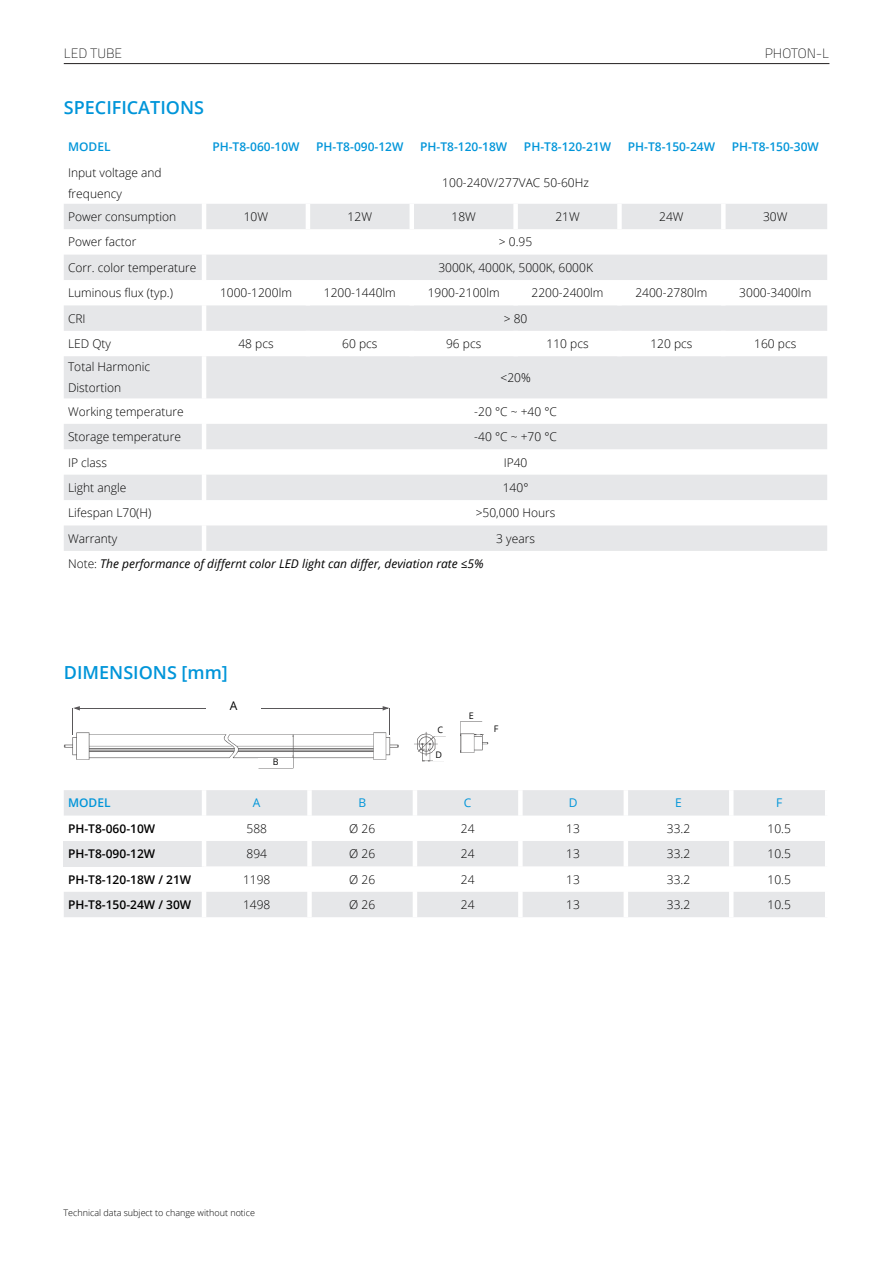
<style>
.page{position:relative;width:893px;height:1263px;background:#fff}
.page>*{position:absolute;margin:0;border:0;box-sizing:border-box;transform-origin:0 0}
.t1{font:600 18px "Open Sans";color:#0095d9}
.t2{font:13.5px "Titillium Text 25 L 1 wt";color:#000}
.t3{font:300 12px/21px "Open Sans";color:#000}
.t4{font:600 12px "Open Sans";color:#0095d9}
.t5{font:italic 12px "Open Sans";color:#000}
.t6{font:600 12px "Open Sans";color:#000}
.t7{font:12px "Open Sans";color:#0095d9}
.t8{font:300 9px "Open Sans";color:#000}
.t9{font:9px "Open Sans";color:#000}
.s1{font-weight:300;font-style:normal}
</style>
<div class="page">
<hr style="left:64px;top:63px;width:765px;height:1px;background:#231f20">
<svg style="left:64px;top:204px;width:138px;height:347px;fill:#e6e7e9"></svg>
<svg style="left:206px;top:204px;width:621px;height:347px;fill:#e6e7e9"></svg>
<hr style="left:306px;top:204px;width:4px;height:25px;background:#fff">
<div style="left:409px;top:204px;width:5px;height:25px;background:#fff"></div>
<div style="left:513px;top:204px;width:5px;height:25px;background:#fff"></div>
<div style="left:617px;top:204px;width:5px;height:25px;background:#fff"></div>
<div style="left:721px;top:204px;width:5px;height:25px;background:#fff"></div>
<hr style="left:306px;top:280px;width:4px;height:25px;background:#fff">
<div style="left:409px;top:280px;width:5px;height:25px;background:#fff"></div>
<div style="left:513px;top:280px;width:5px;height:25px;background:#fff"></div>
<div style="left:617px;top:280px;width:5px;height:25px;background:#fff"></div>
<div style="left:721px;top:280px;width:5px;height:25px;background:#fff"></div>
<hr style="left:306px;top:331px;width:4px;height:25px;background:#fff">
<div style="left:409px;top:331px;width:5px;height:25px;background:#fff"></div>
<div style="left:513px;top:331px;width:5px;height:25px;background:#fff"></div>
<div style="left:617px;top:331px;width:5px;height:25px;background:#fff"></div>
<div style="left:721px;top:331px;width:5px;height:25px;background:#fff"></div>
<svg style="left:64px;top:790px;width:761px;height:127px"></svg>
<hr style="left:202px;top:790px;width:4px;height:25px;background:#fff">
<div style="left:307px;top:790px;width:5px;height:25px;background:#fff"></div>
<hr style="left:413px;top:790px;width:4px;height:25px;background:#fff">
<div style="left:518px;top:790px;width:5px;height:25px;background:#fff"></div>
<hr style="left:624px;top:790px;width:4px;height:25px;background:#fff">
<hr style="left:729px;top:790px;width:4px;height:25px;background:#fff">
<hr style="left:202px;top:815px;width:4px;height:26px;background:#fff">
<div style="left:307px;top:815px;width:5px;height:26px;background:#fff"></div>
<hr style="left:413px;top:815px;width:4px;height:26px;background:#fff">
<div style="left:518px;top:815px;width:5px;height:26px;background:#fff"></div>
<hr style="left:624px;top:815px;width:4px;height:26px;background:#fff">
<hr style="left:729px;top:815px;width:4px;height:26px;background:#fff">
<hr style="left:202px;top:841px;width:4px;height:25px;background:#fff">
<div style="left:307px;top:841px;width:5px;height:25px;background:#fff"></div>
<hr style="left:413px;top:841px;width:4px;height:25px;background:#fff">
<div style="left:518px;top:841px;width:5px;height:25px;background:#fff"></div>
<hr style="left:624px;top:841px;width:4px;height:25px;background:#fff">
<hr style="left:729px;top:841px;width:4px;height:25px;background:#fff">
<hr style="left:202px;top:866px;width:4px;height:26px;background:#fff">
<div style="left:307px;top:866px;width:5px;height:26px;background:#fff"></div>
<hr style="left:413px;top:866px;width:4px;height:26px;background:#fff">
<div style="left:518px;top:866px;width:5px;height:26px;background:#fff"></div>
<hr style="left:624px;top:866px;width:4px;height:26px;background:#fff">
<hr style="left:729px;top:866px;width:4px;height:26px;background:#fff">
<hr style="left:202px;top:892px;width:4px;height:25px;background:#fff">
<div style="left:307px;top:892px;width:5px;height:25px;background:#fff"></div>
<hr style="left:413px;top:892px;width:4px;height:25px;background:#fff">
<div style="left:518px;top:892px;width:5px;height:25px;background:#fff"></div>
<hr style="left:624px;top:892px;width:4px;height:25px;background:#fff">
<hr style="left:729px;top:892px;width:4px;height:25px;background:#fff">
<svg style="left:414px;top:732px;width:32px;height:29px"></svg>
<svg style="left:460px;top:721px;width:29px;height:32px"></svg>
<svg style="left:64px;top:706px;width:335px;height:62px"></svg>
<div style="left:207px;top:701px;width:54px;height:14px;background:#fff"></div>
<div style="left:259px;top:758px;width:34px;height:9px;background:#fff"></div>
<div style="left:435px;top:726px;width:11px;height:9px;background:#fff"></div>
<div style="left:485px;top:725px;width:23px;height:9px;background:#fff"></div>
<div style="left:433px;top:751px;width:11px;height:9px;background:#fff"></div>
<p class="t2" style="left:64px;top:44px;width:60px">LED TUBE</p>
<p class="t2" style="left:765px;top:44px;width:66px">PHOTON-L</p>
<p class="t1" style="left:64px;top:95px;width:142px">SPECIFICATIONS</p>
<p class="t4" style="left:68px;top:139px;width:44px">MODEL</p>
<p class="t4" style="left:212px;top:139px;width:89px">PH-T8-060-10W</p>
<p class="t4" style="left:316px;top:139px;width:89px">PH-T8-090-12W</p>
<p class="t4" style="left:420px;top:139px;width:89px">PH-T8-120-18W</p>
<p class="t4" style="left:524px;top:139px;width:89px">PH-T8-120-21W</p>
<p class="t4" style="left:628px;top:139px;width:89px">PH-T8-150-24W</p>
<p class="t4" style="left:732px;top:139px;width:89px">PH-T8-150-30W</p>
<p class="t3" style="left:68px;top:162px;width:95px">Input voltage and frequency</p>
<p class="t3" style="left:442px;top:172px;width:148px">100-240V/277VAC 50-60Hz</p>
<p class="t3" style="left:68px;top:206px;width:110px">Power consumption</p>
<p class="t3" style="left:244px;top:206px;width:26px">10W</p>
<p class="t3" style="left:348px;top:206px;width:26px">12W</p>
<p class="t3" style="left:451px;top:206px;width:26px">18W</p>
<p class="t3" style="left:555px;top:206px;width:26px">21W</p>
<p class="t3" style="left:659px;top:206px;width:26px">24W</p>
<p class="t3" style="left:763px;top:206px;width:26px">30W</p>
<p class="t3" style="left:68px;top:231px;width:70px">Power factor</p>
<p class="t3" style="left:499px;top:231px;width:35px">&gt; 0.95</p>
<p class="t3" style="left:68px;top:257px;width:130px">Corr. color temperature</p>
<p class="t3" style="left:438px;top:257px;width:156px">3000K, 4000K, 5000K, 6000K</p>
<p class="t3" style="left:68px;top:282px;width:106px">Luminous flux (typ.)</p>
<p class="t3" style="left:220px;top:282px;width:73px">1000-1200lm</p>
<p class="t3" style="left:324px;top:282px;width:73px">1200-1440lm</p>
<p class="t3" style="left:428px;top:282px;width:73px">1900-2100lm</p>
<p class="t3" style="left:532px;top:282px;width:73px">2200-2400lm</p>
<p class="t3" style="left:635px;top:282px;width:73px">2400-2780lm</p>
<p class="t3" style="left:739px;top:282px;width:73px">3000-3400lm</p>
<p class="t3" style="left:68px;top:308px;width:19px">CRI</p>
<p class="t3" style="left:504px;top:308px;width:25px">&gt; 80</p>
<p class="t3" style="left:68px;top:333px;width:45px">LED Qty</p>
<p class="t3" style="left:238px;top:333px;width:37px">48 pcs</p>
<p class="t3" style="left:342px;top:333px;width:37px">60 pcs</p>
<p class="t3" style="left:446px;top:333px;width:37px">96 pcs</p>
<p class="t3" style="left:546px;top:333px;width:44px">110 pcs</p>
<p class="t3" style="left:650px;top:333px;width:44px">120 pcs</p>
<p class="t3" style="left:754px;top:333px;width:44px">160 pcs</p>
<p class="t3" style="left:68px;top:356px;width:84px">Total Harmonic<br>Distortion</p>
<p class="t3" style="left:500px;top:367px;width:32px">&lt;20%</p>
<p class="t3" style="left:68px;top:401px;width:117px">Working temperature</p>
<p class="t3" style="left:474px;top:401px;width:84px">-20 °С ~ +40 °С</p>
<p class="t3" style="left:68px;top:426px;width:114px">Storage temperature</p>
<p class="t3" style="left:474px;top:426px;width:84px">-40 °С ~ +70 °С</p>
<p class="t3" style="left:68px;top:451px;width:41px">IP class</p>
<p class="t3" style="left:504px;top:451px;width:25px">IP40</p>
<p class="t3" style="left:68px;top:477px;width:60px">Light angle</p>
<p class="t3" style="left:503px;top:477px;width:27px">140°</p>
<p class="t3" style="left:68px;top:502px;width:85px">Lifespan L70(H)</p>
<p class="t3" style="left:476px;top:502px;width:81px">&gt;50,000 Hours</p>
<p class="t3" style="left:68px;top:528px;width:51px">Warranty</p>
<p class="t3" style="left:496px;top:528px;width:40px">3 years</p>
<p class="t5" style="left:68px;top:556px;width:417px"><span class="s1">Note:</span> The performance of differnt color LED light can differ, deviation rate ≤5%</p>
<p class="t1" style="left:64px;top:660px;width:165px">DIMENSIONS [mm]</p>
<p class="t9" style="left:273px;top:756px;width:7px">B</p>
<p class="t9" style="left:438px;top:724px;width:7px">C</p>
<p class="t9" style="left:435px;top:749px;width:8px">D</p>
<p class="t9" style="left:469px;top:709px;width:7px">E</p>
<p class="t9" style="left:494px;top:722px;width:6px">F</p>
<p class="t4" style="left:68px;top:795px;width:44px">MODEL</p>
<p class="t7" style="left:253px;top:795px;width:9px">A</p>
<p class="t7" style="left:358px;top:795px;width:9px">B</p>
<p class="t7" style="left:464px;top:795px;width:9px">C</p>
<p class="t7" style="left:569px;top:795px;width:10px">D</p>
<p class="t7" style="left:675px;top:795px;width:8px">E</p>
<p class="t7" style="left:776px;top:795px;width:8px">F</p>
<p class="t6" style="left:68px;top:820px;width:89px">PH-T8-060-10W</p>
<p class="t3" style="left:246px;top:818px;width:22px">588</p>
<p class="t3" style="left:349px;top:818px;width:27px">Ø 26</p>
<p class="t3" style="left:461px;top:818px;width:15px">24</p>
<p class="t3" style="left:566px;top:818px;width:15px">13</p>
<p class="t3" style="left:667px;top:818px;width:25px">33.2</p>
<p class="t3" style="left:767px;top:818px;width:25px">10.5</p>
<p class="t6" style="left:68px;top:846px;width:89px">PH-T8-090-12W</p>
<p class="t3" style="left:246px;top:843px;width:22px">894</p>
<p class="t3" style="left:349px;top:843px;width:27px">Ø 26</p>
<p class="t3" style="left:461px;top:843px;width:15px">24</p>
<p class="t3" style="left:566px;top:843px;width:15px">13</p>
<p class="t3" style="left:667px;top:843px;width:25px">33.2</p>
<p class="t3" style="left:767px;top:843px;width:25px">10.5</p>
<p class="t6" style="left:68px;top:871px;width:125px">PH-T8-120-18W / 21W</p>
<p class="t3" style="left:243px;top:868px;width:29px">1198</p>
<p class="t3" style="left:349px;top:868px;width:27px">Ø 26</p>
<p class="t3" style="left:461px;top:868px;width:15px">24</p>
<p class="t3" style="left:566px;top:868px;width:15px">13</p>
<p class="t3" style="left:667px;top:868px;width:25px">33.2</p>
<p class="t3" style="left:767px;top:868px;width:25px">10.5</p>
<p class="t6" style="left:68px;top:896px;width:125px">PH-T8-150-24W / 30W</p>
<p class="t3" style="left:243px;top:894px;width:29px">1498</p>
<p class="t3" style="left:349px;top:894px;width:27px">Ø 26</p>
<p class="t3" style="left:461px;top:894px;width:15px">24</p>
<p class="t3" style="left:566px;top:894px;width:15px">13</p>
<p class="t3" style="left:667px;top:894px;width:25px">33.2</p>
<p class="t3" style="left:767px;top:894px;width:25px">10.5</p>
<p class="t8" style="left:64px;top:1206px;width:193px">Technical data subject to change without notice</p>
</div>
